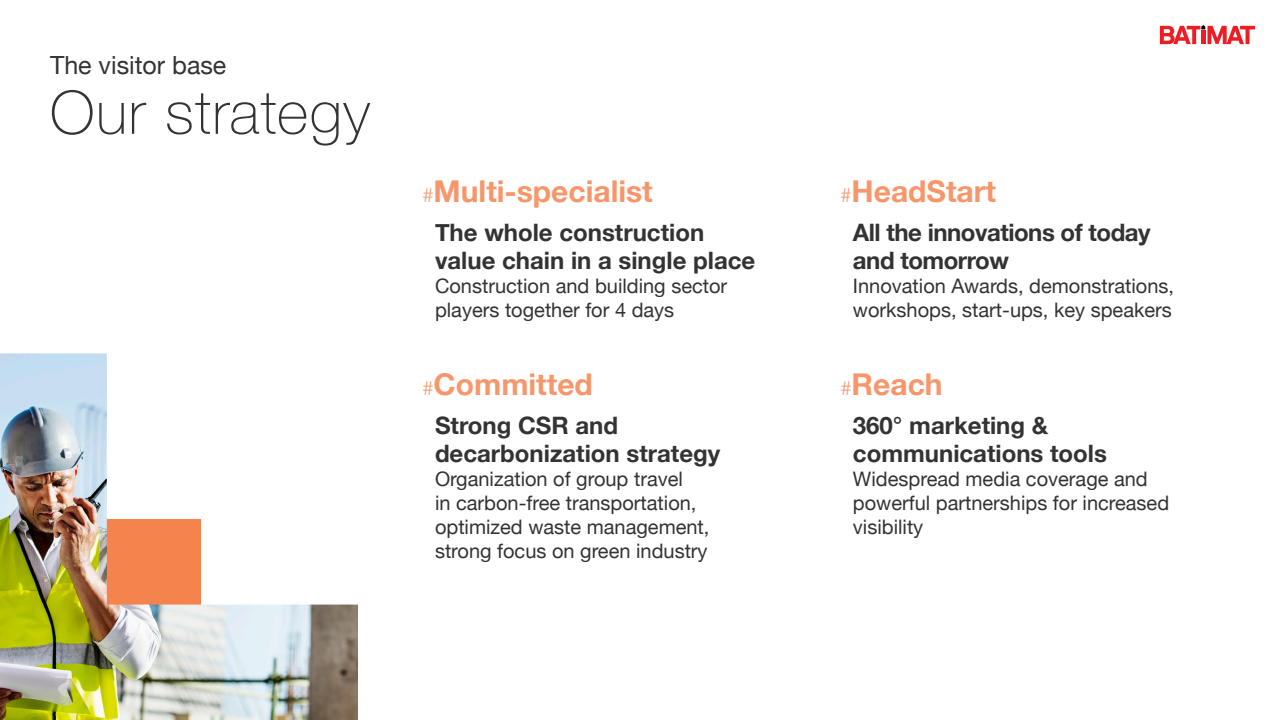
<style>
.page{position:relative;width:1280px;height:720px;background:#fff}
.page>*{position:absolute;margin:0;border:0;box-sizing:border-box;transform-origin:0 0}
.t1{font:100 60px "Helvetica Neue";letter-spacing:.025em;color:#333}
.t2{font:700 30px "Helvetica Neue";color:#f7966b}
.t3{font:25px "Helvetica Neue";color:#333}
.t4{font:700 24px/28.8px "Helvetica Neue";color:#333}
.t5{font:700 24px/28.8px "Helvetica Neue";letter-spacing:-.02em;color:#333}
.t6{font:20px/24px "Helvetica Neue";color:#333}
.s1{font-weight:300;font-size:20px}
</style>
<div class="page">
<svg style="left:1160px;top:25px;width:95px;height:19px"></svg>
<img style="left:0;top:353px;width:358px;height:367px">
<p class="t3" style="left:50px;top:47px;width:178px">The visitor base</p>
<h1 class="t1" style="left:50px;top:67px;width:322px">Our strategy</h1>
<h2 class="t2" style="left:423px;top:168px;width:232px"><span class="s1">#</span>Multi-specialist</h2>
<p class="t4" style="left:435px;top:218px;width:322px">The whole construction value chain in a single place</p>
<p class="t6" style="left:435px;top:275px;width:294px">Construction and building sector players together for 4 days</p>
<h2 class="t2" style="left:423px;top:361px;width:172px"><span class="s1">#</span>Committed</h2>
<p class="t4" style="left:435px;top:411px;width:287px">Strong CSR and decarbonization strategy</p>
<p class="t6" style="left:435px;top:468px;width:276px">Organization of group travel<br>in carbon-free transportation, optimized waste management, strong focus on green industry</p>
<h2 class="t2" style="left:840px;top:168px;width:157px"><span class="s1">#</span>HeadStart</h2>
<p class="t5" style="left:853px;top:218px;width:299px">All the innovations of today and tomorrow</p>
<p class="t6" style="left:853px;top:275px;width:323px">Innovation Awards, demonstrations, workshops, start-ups, key speakers</p>
<h2 class="t2" style="left:840px;top:361px;width:104px"><span class="s1">#</span>Reach</h2>
<p class="t4" style="left:853px;top:411px;width:256px">360° marketing &amp; communications tools</p>
<p class="t6" style="left:853px;top:468px;width:318px">Widespread media coverage and powerful partnerships for increased visibility</p>
</div>
